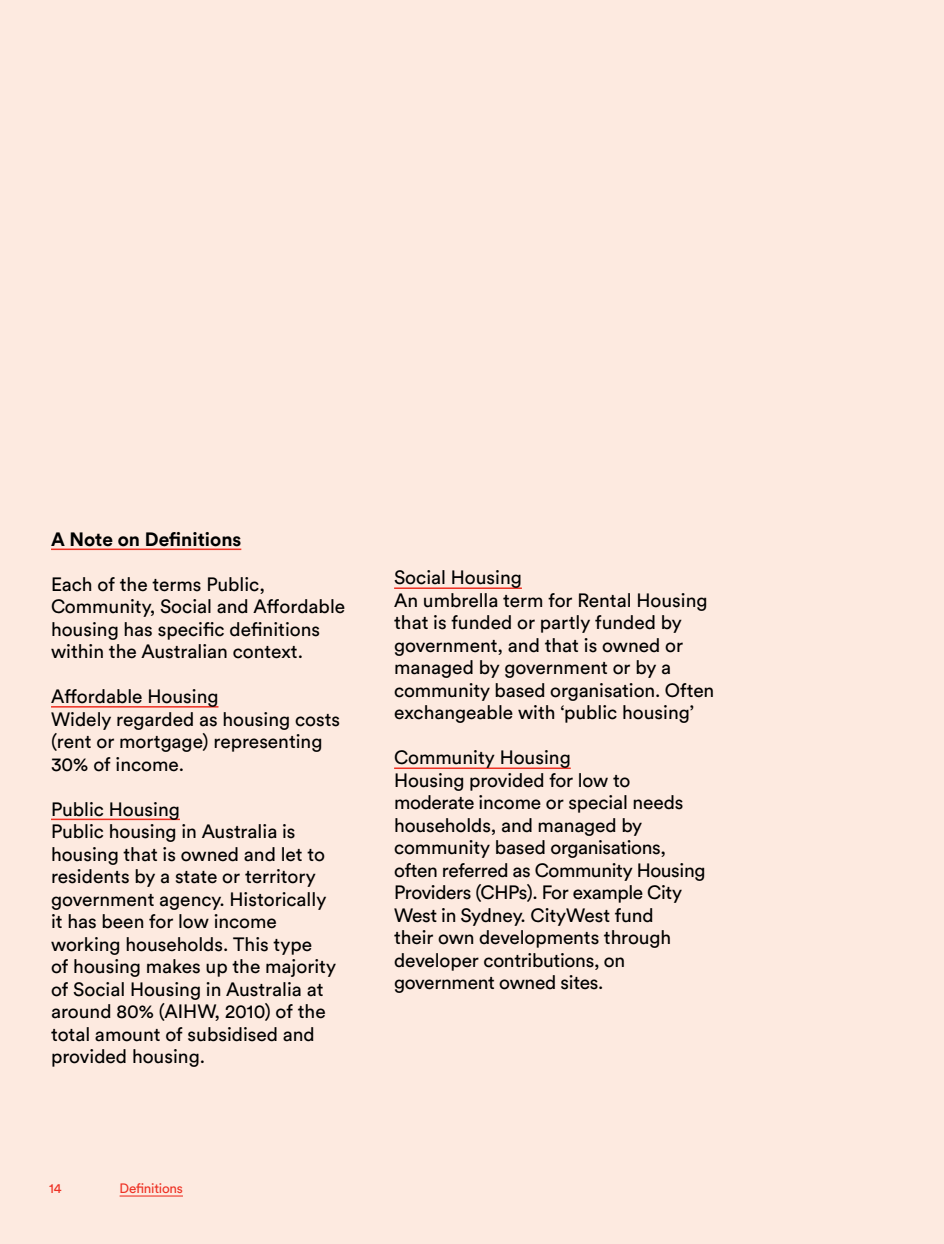
<style>
.page{position:relative;width:944px;height:1244px;background:#fdeae0}
.page>*{position:absolute;margin:0;border:0;box-sizing:border-box;transform-origin:0 0}
.t1{font:19.12px/22.5px "Circular Std";color:#000}
.t2{font:700 19.12px "Circular Std";color:#000}
.t3{font:13.5px "Circular Std";letter-spacing:-.02em;color:#ee3124}
</style>
<div class="page">
<hr style="left:51px;top:548px;width:190px;height:2px;background:#ee3124">
<hr style="left:51px;top:706px;width:167px;height:1px;background:#ee3124">
<hr style="left:51px;top:818px;width:129px;height:2px;background:#ee3124">
<hr style="left:394px;top:587px;width:128px;height:2px;background:#ee3124">
<hr style="left:394px;top:767px;width:177px;height:2px;background:#ee3124">
<hr style="left:120px;top:1195px;width:63px;height:1px;background:#ee3124">
<p class="t2" style="left:51px;top:526px;width:192px">A Note on Definitions</p>
<p class="t1" style="left:51px;top:572px;width:296px">Each of the terms Public,<br>Community, Social and Affordable housing has specific definitions within the Australian context.</p>
<p class="t1" style="left:51px;top:685px;width:291px">Affordable Housing<br>Widely regarded as housing costs (rent or mortgage) representing<br>30% of income.</p>
<p class="t1" style="left:51px;top:797px;width:287px">Public Housing<br>Public housing in Australia is housing that is owned and let to residents by a state or territory government agency. Historically it has been for low income working households. This type<br>of housing makes up the majority of Social Housing in Australia at around 80% (AIHW, 2010) of the total amount of subsidised and provided housing.</p>
<p class="t3" style="left:49px;top:1180px;width:14px">14</p>
<p class="t3" style="left:120px;top:1180px;width:65px">Definitions</p>
<p class="t1" style="left:394px;top:566px;width:322px">Social Housing<br>An umbrella term for Rental Housing that is funded or partly funded by government, and that is owned or managed by government or by a community based organisation. Often exchangeable with ‘public housing’</p>
<p class="t1" style="left:394px;top:746px;width:313px">Community Housing<br>Housing provided for low to moderate income or special needs households, and managed by community based organisations, often referred as Community Housing<br>Providers (CHPs). For example City<br>West in Sydney. CityWest fund<br>their own developments through developer contributions, on government owned sites.</p>
</div>
